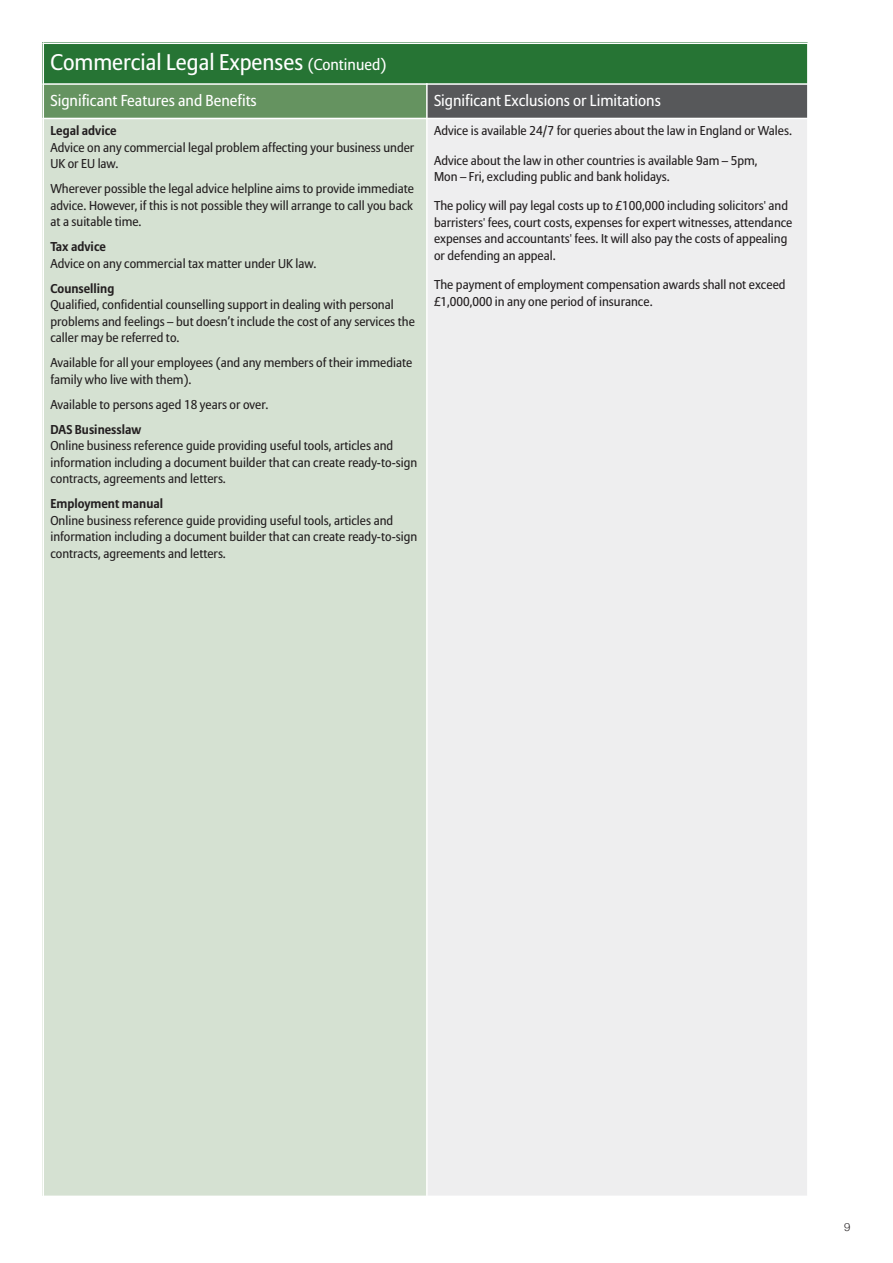
<style>
.page{position:relative;width:893px;height:1263px;background:#fff}
.page>*{position:absolute;margin:0;border:0;box-sizing:border-box;transform-origin:0 0}
.t1{font:22.5px "Allianz Sans";color:#fff}
.t2{font:15.75px "Allianz Sans";color:#fff}
.t3{font:12.75px/16.5px "Allianz Sans";color:#231f20}
.t4{font:700 12.75px "Allianz Sans";color:#231f20}
.t5{font:300 11.25px "Helvetica Neue";color:#231f20}
.s1{font-size:15.75px}
</style>
<div class="page">
<div style="left:43px;top:43px;width:765px;height:41px;background:#267434"></div>
<div style="left:43px;top:84px;width:384px;height:34px;background:#659360"></div>
<div style="left:427px;top:84px;width:381px;height:34px;background:#57585a"></div>
<div style="left:43px;top:118px;width:384px;height:1078px;background:#d5e1d2"></div>
<div style="left:427px;top:118px;width:381px;height:1078px;background:#eeeeef"></div>
<hr style="left:43px;top:43px;width:1px;height:1154px;background:#fff">
<hr style="left:426px;top:83px;width:2px;height:1114px;background:#fff">
<hr style="left:807px;top:43px;width:2px;height:1154px;background:#fff">
<hr style="left:43px;top:43px;width:766px;height:1px;background:#fff">
<hr style="left:43px;top:83px;width:766px;height:2px;background:#fff">
<hr style="left:43px;top:118px;width:766px;height:1px;background:#fff">
<hr style="left:43px;top:1195px;width:766px;height:2px;background:#fff">
<h1 class="t1" style="left:50px;top:53px;width:337px">Commercial Legal Expenses <span class="s1">(Continued)</span></h1>
<p class="t2" style="left:50px;top:94px;width:208px">Significant Features and Benefits</p>
<p class="t2" style="left:434px;top:94px;width:228px">Significant Exclusions or Limitations</p>
<p class="t4" style="left:50px;top:126px;width:68px">Legal advice</p>
<p class="t3" style="left:50px;top:140px;width:365px">Advice on any commercial legal problem affecting your business under<br>UK or EU law.</p>
<p class="t3" style="left:50px;top:182px;width:365px;text-align:justify">Wherever possible the legal advice helpline aims to provide immediate advice. However, if this is not possible they will arrange to call you back at a suitable time.</p>
<p class="t4" style="left:50px;top:242px;width:57px">Tax advice</p>
<p class="t3" style="left:50px;top:256px;width:267px">Advice on any commercial tax matter under UK law.</p>
<p class="t4" style="left:50px;top:283px;width:65px">Counselling</p>
<p class="t3" style="left:50px;top:298px;width:366px">Qualified, confidential counselling support in dealing with personal problems and feelings – but doesn’t include the cost of any services the caller may be referred to.</p>
<p class="t3" style="left:50px;top:356px;width:363px">Available for all your employees (and any members of their immediate family who live with them).</p>
<p class="t3" style="left:50px;top:397px;width:219px">Available to persons aged 18 years or over.</p>
<p class="t4" style="left:50px;top:424px;width:92px">DAS Businesslaw</p>
<p class="t3" style="left:50px;top:439px;width:368px">Online business reference guide providing useful tools, articles and information including a document builder that can create ready-to-sign contracts, agreements and letters.</p>
<p class="t4" style="left:50px;top:499px;width:114px">Employment manual</p>
<p class="t3" style="left:50px;top:513px;width:368px">Online business reference guide providing useful tools, articles and information including a document builder that can create ready-to-sign contracts, agreements and letters.</p>
<p class="t3" style="left:434px;top:124px;width:360px">Advice is available 24/7 for queries about the law in England or Wales.</p>
<p class="t3" style="left:434px;top:153px;width:325px">Advice about the law in other countries is available 9am – 5pm,<br>Mon – Fri, excluding public and bank holidays.</p>
<p class="t3" style="left:434px;top:199px;width:360px">The policy will pay legal costs up to £100,000 including solicitors' and barristers' fees, court costs, expenses for expert witnesses, attendance expenses and accountants' fees. It will also pay the costs of appealing or defending an appeal.</p>
<p class="t3" style="left:434px;top:278px;width:353px">The payment of employment compensation awards shall not exceed £1,000,000 in any one period of insurance.</p>
<p class="t5" style="left:844px;top:1220px;width:8px">9</p>
</div>
